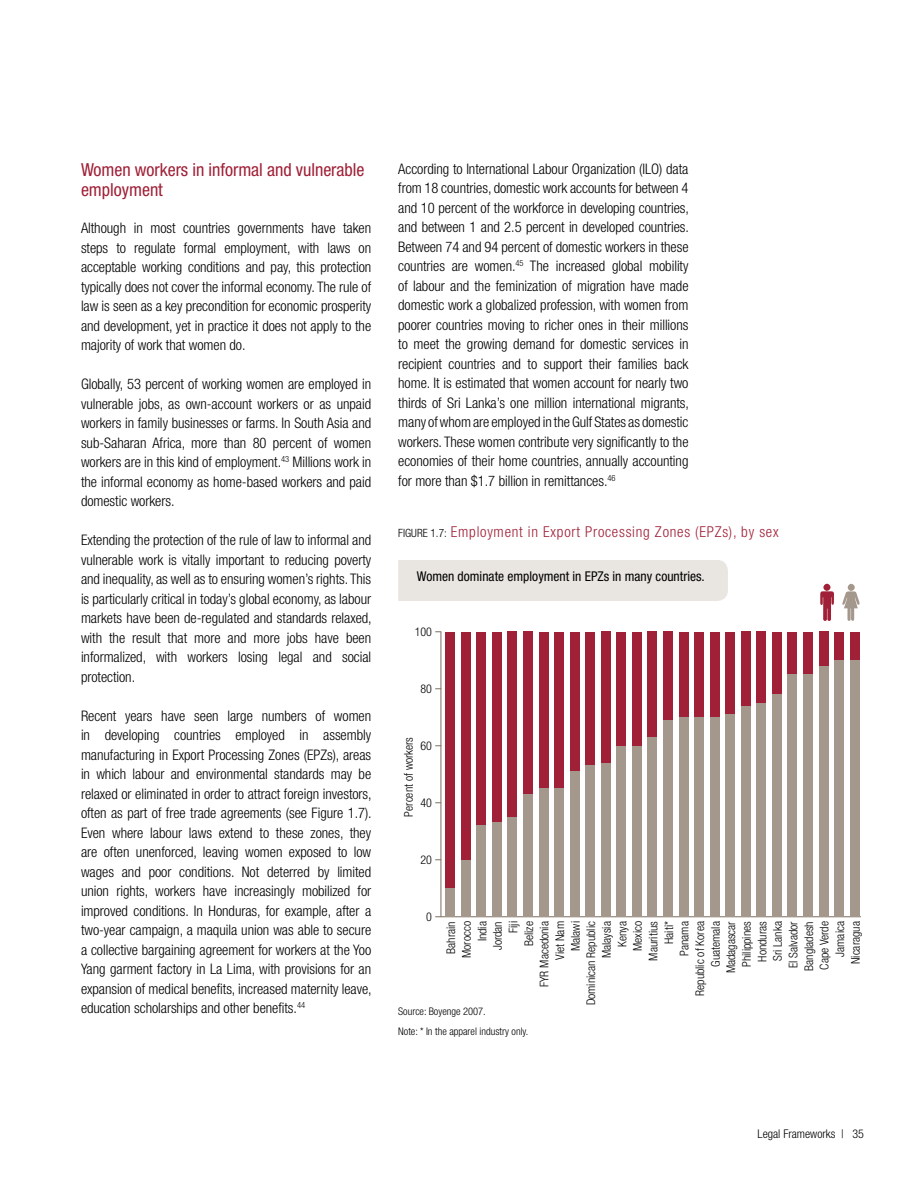
<style>
.page{position:relative;width:918px;height:1188px;background:#fff}
.page>*{position:absolute;margin:0;border:0;box-sizing:border-box;transform-origin:0 0}
.t1{font:condensed 18px/19.5px "Helvetica Neue";letter-spacing:-.005em;color:#a02037}
.t2{font:300 condensed 15px "Helvetica Neue";letter-spacing:.05em;color:#a02037}
.t3{font:300 condensed 14.55px/19.5px "Helvetica Neue";letter-spacing:-.005em;color:#000;text-align:justify}
.t4{font:condensed 13.5px "Helvetica Neue";color:#000}
.t5{font:300 condensed 12px/15.6px "Helvetica Neue";color:#000;text-align:justify}
.t6{font:300 condensed 11.4px "Helvetica Neue";color:#000}
.t7{font:300 condensed 10.5px/19.5px "Helvetica Neue";color:#000}
.s1{font-size:11.4px;color:#000}
</style>
<div class="page">
<hr style="left:441px;top:632px;width:1px;height:285px;background:#7c6e60">
<hr style="left:441px;top:916px;width:420px;height:1px;background:#7c6e60">
<div style="left:445px;top:632px;width:10px;height:256px;background:#a02037"></div>
<div style="left:461px;top:632px;width:10px;height:228px;background:#a02037"></div>
<div style="left:476px;top:632px;width:10px;height:194px;background:#a02037"></div>
<div style="left:492px;top:632px;width:10px;height:191px;background:#a02037"></div>
<div style="left:507px;top:632px;width:10px;height:185px;background:#a02037"></div>
<div style="left:523px;top:632px;width:10px;height:162px;background:#a02037"></div>
<div style="left:539px;top:632px;width:10px;height:157px;background:#a02037"></div>
<div style="left:554px;top:632px;width:10px;height:157px;background:#a02037"></div>
<div style="left:570px;top:632px;width:10px;height:139px;background:#a02037"></div>
<div style="left:585px;top:632px;width:10px;height:134px;background:#a02037"></div>
<div style="left:601px;top:632px;width:10px;height:131px;background:#a02037"></div>
<div style="left:616px;top:632px;width:10px;height:114px;background:#a02037"></div>
<div style="left:632px;top:632px;width:10px;height:114px;background:#a02037"></div>
<div style="left:647px;top:632px;width:10px;height:105px;background:#a02037"></div>
<div style="left:663px;top:632px;width:10px;height:88px;background:#a02037"></div>
<div style="left:679px;top:632px;width:10px;height:85px;background:#a02037"></div>
<div style="left:694px;top:632px;width:10px;height:85px;background:#a02037"></div>
<div style="left:710px;top:632px;width:10px;height:85px;background:#a02037"></div>
<div style="left:725px;top:632px;width:10px;height:82px;background:#a02037"></div>
<div style="left:741px;top:632px;width:10px;height:74px;background:#a02037"></div>
<div style="left:756px;top:632px;width:10px;height:71px;background:#a02037"></div>
<div style="left:772px;top:632px;width:10px;height:62px;background:#a02037"></div>
<div style="left:787px;top:632px;width:10px;height:43px;background:#a02037"></div>
<div style="left:803px;top:632px;width:10px;height:43px;background:#a02037"></div>
<div style="left:819px;top:632px;width:10px;height:34px;background:#a02037"></div>
<div style="left:834px;top:632px;width:10px;height:28px;background:#a02037"></div>
<div style="left:850px;top:632px;width:10px;height:28px;background:#a02037"></div>
<div style="left:445px;top:888px;width:10px;height:29px;background:#a4978b"></div>
<div style="left:461px;top:860px;width:10px;height:57px;background:#a4978b"></div>
<div style="left:476px;top:826px;width:10px;height:91px;background:#a4978b"></div>
<div style="left:492px;top:823px;width:10px;height:94px;background:#a4978b"></div>
<div style="left:507px;top:817px;width:10px;height:100px;background:#a4978b"></div>
<div style="left:523px;top:794px;width:10px;height:123px;background:#a4978b"></div>
<div style="left:539px;top:789px;width:10px;height:128px;background:#a4978b"></div>
<div style="left:554px;top:789px;width:10px;height:128px;background:#a4978b"></div>
<div style="left:570px;top:771px;width:10px;height:146px;background:#a4978b"></div>
<div style="left:585px;top:766px;width:10px;height:151px;background:#a4978b"></div>
<div style="left:601px;top:763px;width:10px;height:154px;background:#a4978b"></div>
<div style="left:616px;top:746px;width:10px;height:171px;background:#a4978b"></div>
<div style="left:632px;top:746px;width:10px;height:171px;background:#a4978b"></div>
<div style="left:647px;top:737px;width:10px;height:180px;background:#a4978b"></div>
<div style="left:663px;top:720px;width:10px;height:197px;background:#a4978b"></div>
<div style="left:679px;top:717px;width:10px;height:200px;background:#a4978b"></div>
<div style="left:694px;top:717px;width:10px;height:200px;background:#a4978b"></div>
<div style="left:710px;top:717px;width:10px;height:200px;background:#a4978b"></div>
<div style="left:725px;top:714px;width:10px;height:203px;background:#a4978b"></div>
<div style="left:741px;top:706px;width:10px;height:211px;background:#a4978b"></div>
<div style="left:756px;top:703px;width:10px;height:214px;background:#a4978b"></div>
<div style="left:772px;top:694px;width:10px;height:223px;background:#a4978b"></div>
<div style="left:787px;top:675px;width:10px;height:242px;background:#a4978b"></div>
<div style="left:803px;top:675px;width:10px;height:242px;background:#a4978b"></div>
<div style="left:819px;top:666px;width:10px;height:251px;background:#a4978b"></div>
<div style="left:834px;top:660px;width:10px;height:257px;background:#a4978b"></div>
<div style="left:850px;top:660px;width:10px;height:257px;background:#a4978b"></div>
<svg style="left:820px;top:584px;width:14px;height:37px"></svg>
<svg style="left:842px;top:584px;width:18px;height:37px"></svg>
<div style="left:398px;top:560px;width:330px;height:41px;background:#e9e5e1"></div>
<p class="t1" style="left:81px;top:160px;width:285px">Women workers in informal and vulnerable employment</p>
<p class="t3" style="left:81px;top:218px;width:292px">Although in most countries governments have taken steps to regulate formal employment, with laws on acceptable working conditions and pay, this protection typically does not cover the informal economy. The rule of law is seen as a key precondition for economic prosperity and development, yet in practice it does not apply to the majority of work that women do.</p>
<p class="t3" style="left:81px;top:374px;width:292px">Globally, 53 percent of working women are employed in vulnerable jobs, as own-account workers or as unpaid workers in family businesses or farms. In South Asia and sub-Saharan Africa, more than 80 percent of women workers are in this kind of employment.<sup>43</sup> Millions work in the informal economy as home-based workers and paid domestic workers.</p>
<p class="t3" style="left:81px;top:530px;width:292px">Extending the protection of the rule of law to informal and vulnerable work is vitally important to reducing poverty and inequality, as well as to ensuring women’s rights. This is particularly critical in today’s global economy, as labour markets have been de-regulated and standards relaxed, with the result that more and more jobs have been informalized, with workers losing legal and social protection.</p>
<p class="t3" style="left:81px;top:706px;width:292px">Recent years have seen large numbers of women in developing countries employed in assembly manufacturing in Export Processing Zones (EPZs), areas in which labour and environmental standards may be relaxed or eliminated in order to attract foreign investors, often as part of free trade agreements (see Figure 1.7).<br>Even where labour laws extend to these zones, they are often unenforced, leaving women exposed to low wages and poor conditions. Not deterred by limited union rights, workers have increasingly mobilized for improved conditions. In Honduras, for example, after a two-year campaign, a maquila union was able to secure a collective bargaining agreement for workers at the Yoo Yang garment factory in La Lima, with provisions for an expansion of medical benefits, increased maternity leave, education scholarships and other benefits.<sup>44</sup></p>
<p class="t3" style="left:398px;top:159px;width:292px">According to International Labour Organization (ILO) data from 18 countries, domestic work accounts for between 4 and 10 percent of the workforce in developing countries, and between 1 and 2.5 percent in developed countries.<br>Between 74 and 94 percent of domestic workers in these countries are women.<sup>45</sup> The increased global mobility of labour and the feminization of migration have made domestic work a globalized profession, with women from poorer countries moving to richer ones in their millions to meet the growing demand for domestic services in recipient countries and to support their families back home. It is estimated that women account for nearly two thirds of Sri Lanka’s one million international migrants, many of whom are employed in the Gulf States as domestic workers. These women contribute very significantly to the economies of their home countries, annually accounting for more than $1.7 billion in remittances.<sup>46</sup></p>
<p class="t6" style="left:398px;top:527px;width:11px">Figure</p>
<p class="t2" style="left:431px;top:523px;width:350px"><span class="s1">1.7:</span> Employment in Export Processing Zones (EPZs), by sex</p>
<p class="t4" style="left:417px;top:569px;width:289px">Women dominate employment in EPZs in many countries.</p>
<p class="t5" style="left:415px;top:624px;width:19px">100</p>
<p class="t5" style="left:420px;top:681px;width:13px">80</p>
<p class="t5" style="left:401px;top:817px;width:81px;rotate:-90deg">Percent of workers</p>
<p class="t5" style="left:420px;top:738px;width:13px">60</p>
<p class="t5" style="left:420px;top:795px;width:13px">40</p>
<p class="t5" style="left:420px;top:852px;width:13px">20</p>
<p class="t5" style="left:426px;top:909px;width:7px">0</p>
<p class="t5" style="left:723px;top:973px;width:54px;rotate:-90deg">Madagascar</p>
<p class="t5" style="left:785px;top:971px;width:51px;rotate:-90deg">El Salvador Bangladesh Cape Verde</p>
<p class="t5" style="left:474px;top:941px;width:22px;rotate:-90deg">India</p>
<p class="t5" style="left:708px;top:967px;width:47px;rotate:-90deg">Guatemala</p>
<p class="t5" style="left:536px;top:987px;width:67px;rotate:-90deg">FYR Macedonia</p>
<p class="t5" style="left:599px;top:958px;width:39px;rotate:-90deg">Malaysia</p>
<p class="t5" style="left:614px;top:947px;width:27px;rotate:-90deg">Kenya</p>
<p class="t5" style="left:676px;top:956px;width:36px;rotate:-90deg">Panama</p>
<p class="t5" style="left:692px;top:996px;width:76px;rotate:-90deg">Republic of Korea</p>
<p class="t5" style="left:754px;top:962px;width:42px;rotate:-90deg">Honduras<br>Sri Lanka</p>
<p class="t5" style="left:832px;top:957px;width:37px;rotate:-90deg">Jamaica</p>
<p class="t5" style="left:848px;top:964px;width:44px;rotate:-90deg">Nicaragua</p>
<p class="t5" style="left:661px;top:944px;width:24px;rotate:-90deg">Haiti*</p>
<p class="t5" style="left:459px;top:958px;width:38px;rotate:-90deg">Morocco</p>
<p class="t5" style="left:583px;top:1005px;width:86px;rotate:-90deg">Dominican Republic</p>
<p class="t5" style="left:630px;top:951px;width:31px;rotate:-90deg">Mexico</p>
<p class="t5" style="left:739px;top:967px;width:47px;rotate:-90deg">Philippines</p>
<p class="t5" style="left:645px;top:961px;width:41px;rotate:-90deg">Mauritius</p>
<p class="t5" style="left:521px;top:946px;width:26px;rotate:-90deg">Belize</p>
<p class="t5" style="left:490px;top:950px;width:31px;rotate:-90deg">Jordan</p>
<p class="t5" style="left:443px;top:954px;width:34px;rotate:-90deg">Bahrain</p>
<p class="t5" style="left:505px;top:933px;width:13px;rotate:-90deg">Fiji</p>
<p class="t5" style="left:552px;top:960px;width:40px;rotate:-90deg">Viet Nam</p>
<p class="t5" style="left:568px;top:951px;width:32px;rotate:-90deg">Malawi</p>
<p class="t7" style="left:398px;top:1002px;width:132px">Source: Boyenge 2007.<br>Note: * In the apparel industry only.</p>
<p class="t5" style="left:758px;top:1125px;width:108px">Legal Frameworks | 35</p>
</div>
